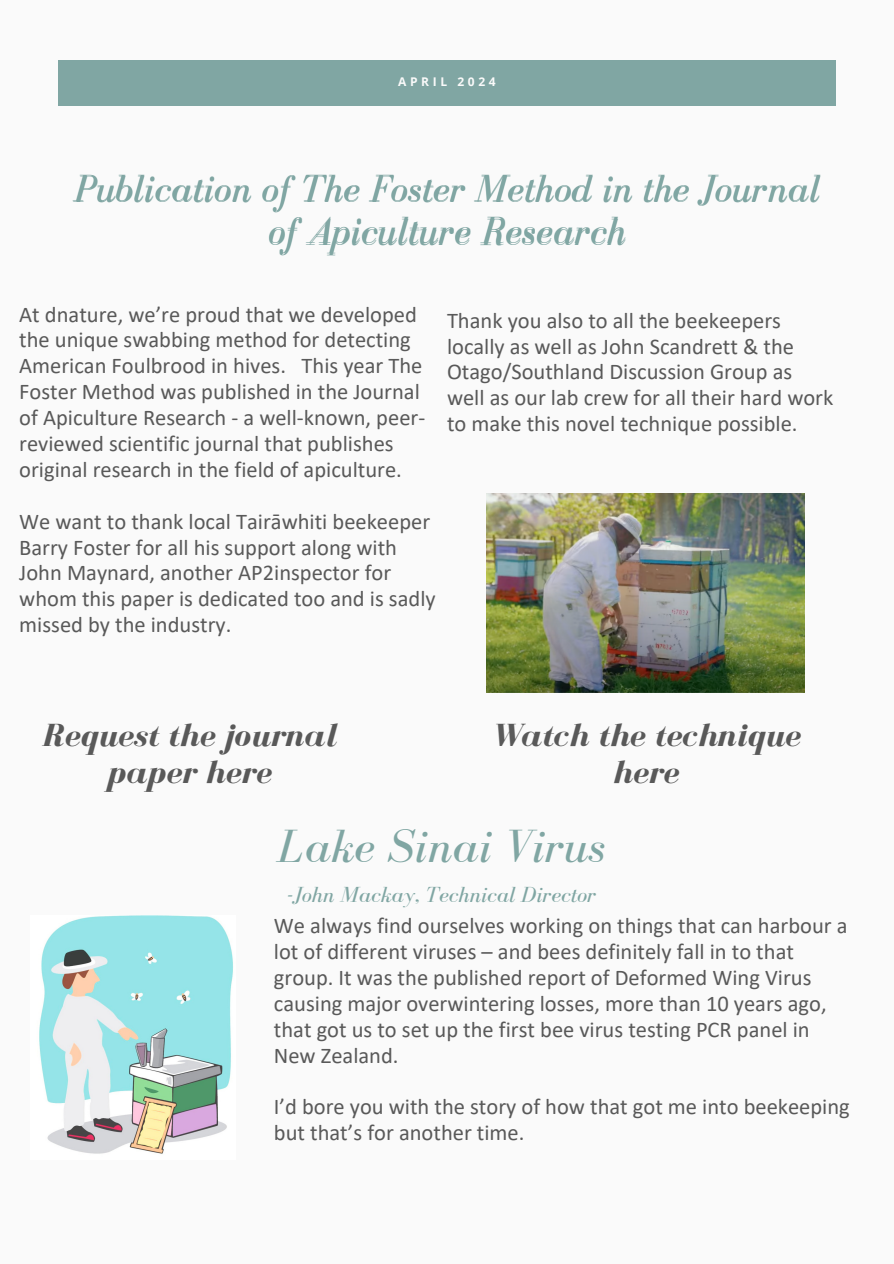
<style>
.page{position:relative;width:894px;height:1264px;background:#fff}
.page>*{position:absolute;margin:0;border:0;box-sizing:border-box;transform-origin:0 0}
.t1{font:italic 48px "Bodoni FLF";color:#80a6a3}
.t2{font:italic 39px/42.8px "Bodoni FLF";color:#80a6a3;text-align:center}
.t3{font:italic 700 33px/37.2px "Bodoni FLF";color:#595959;text-align:center}
.t4{font:22.5px/25.8px "Calibri";color:#595959}
.t5{font:italic 22.5px "Bodoni FLF";color:#80a6a3}
.t6{font:700 12px "Open Sans";letter-spacing:.3em;color:#fafafa}
</style>
<div class="page">
<div style="left:0;top:0;width:893px;height:1263px;background:#fafafa"></div>
<img style="left:39px;top:915px;width:194px;height:239px">
<div style="left:59px;top:60px;width:776px;height:45px;background:#80a6a3"></div>
<img style="left:486px;top:494px;width:317px;height:198px">
<h1 class="t6" style="left:398px;top:73px;width:99px">APRIL 2024</h1>
<p class="t2" style="left:74px;top:167px;width:747px">Publication of The Foster Method in the Journal of Apiculture Research</p>
<h4 class="t4" style="left:19px;top:303px;width:407px">At dnature, we’re proud that we developed the unique swabbing method for detecting American Foulbrood in hives. This year The Foster Method was published in the Journal of Apiculture Research - a well-known, peer&shy;reviewed scientific journal that publishes original research in the field of apiculture.</h4>
<h4 class="t4" style="left:19px;top:510px;width:418px">We want to thank local Tairāwhiti beekeeper Barry Foster for all his support along with John Maynard, another AP2inspector for whom this paper is dedicated too and is sadly missed by the industry.</h4>
<p class="t4" style="left:447px;top:309px;width:388px">Thank you also to all the beekeepers locally as well as John Scandrett &amp; the Otago/Southland Discussion Group as well as our lab crew for all their hard work to make this novel technique possible.</p>
<h4 class="t3" style="left:42px;top:716px;width:295px">Request the journal paper here</h4>
<h4 class="t3" style="left:490px;top:716px;width:311px">Watch the technique here</h4>
<h2 class="t1" style="left:277px;top:820px;width:330px">Lake Sinai Virus</h2>
<h2 class="t5" style="left:287px;top:882px;width:311px">-John Mackay, Technical Director</h2>
<h2 class="t4" style="left:274px;top:914px;width:575px">We always find ourselves working on things that can harbour a lot of different viruses – and bees definitely fall in to that group. It was the published report of Deformed Wing Virus causing major overwintering losses, more than 10 years ago, that got us to set up the first bee virus testing PCR panel in New Zealand.</h2>
<h3 class="t4" style="left:274px;top:1095px;width:577px">I’d bore you with the story of how that got me into beekeeping but that’s for another time.</h3>
</div>
